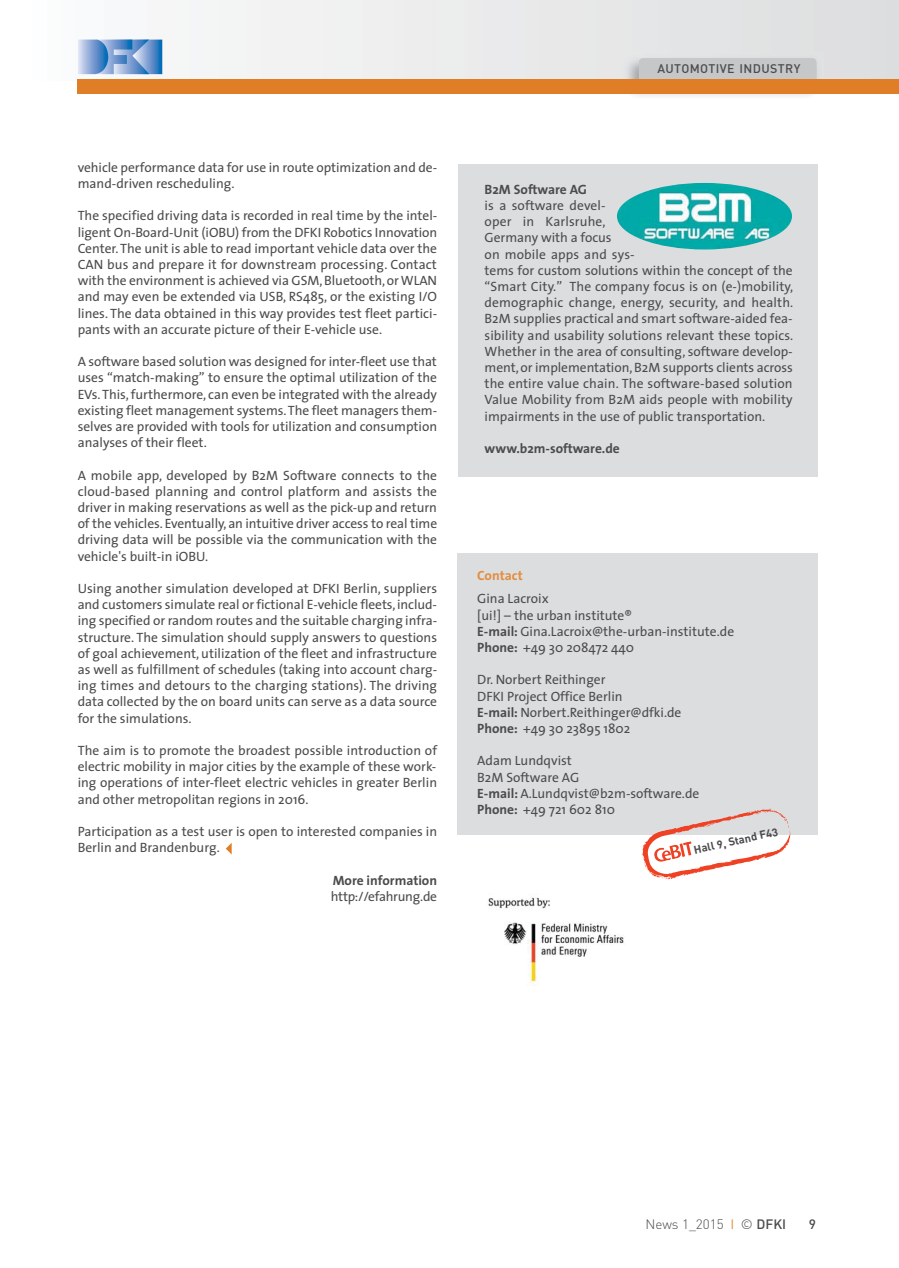
<style>
.page{position:relative;width:899px;height:1268px;background:#fff}
.page>*{position:absolute;margin:0;border:0;box-sizing:border-box;transform-origin:0 0}
.t1{font:13.5px/16.2px "The Sans";color:#4c4c4e}
.t2{font:700 13.5px "The Sans";color:#4c4c4e}
.t3{font:13.5px "The Sans";letter-spacing:-.02em;color:#4c4c4e}
.t4{font:300 13.5px "DIN";color:#4c4c4e}
.t5{font:700 13.5px "The Sans";color:#e38d3f}
.t6{font:500 13.5px "DIN";color:#4c4c4e}
.t7{font:500 12.3px "DIN";letter-spacing:.035em;color:#4c4c4e}
.t8{font:700 11.25px "DIN";color:#4c4c4e}
.s1{font-weight:700}
.s2{font-weight:400;color:#e38d3f}
.s3{font-weight:500}
</style>
<div class="page">
<div style="left:1px;top:0;width:898px;height:81px;background:linear-gradient(to right,#fcfdfd,#dcddde)"></div>
<img style="left:621px;top:52px;width:202px;height:44px">
<div style="left:639px;top:58px;width:177px;height:24px;background:#c6c7c9;border-radius:4px"></div>
<div style="left:78px;top:79px;width:821px;height:15px;background:#e07e27"></div>
<svg style="left:149px;top:40px;width:13px;height:34px"></svg>
<svg style="left:78px;top:40px;width:71px;height:34px;background:#80a4d4"></svg>
<div style="left:457px;top:553px;width:360px;height:282px;background:#dcddde"></div>
<div style="left:458px;top:164px;width:359px;height:312px;background:#dcddde"></div>
<svg style="left:642px;top:808px;width:148px;height:72px"></svg>
<img style="left:617px;top:183px;width:175px;height:66px;border-radius:50%">
<svg style="left:226px;top:843px;width:6px;height:11px"></svg>
<img style="left:488px;top:897px;width:136px;height:89px">
<p class="t1" style="left:78px;top:160px;width:361px">vehicle performance data for use in route optimization and de&shy;mand-driven rescheduling.</p>
<p class="t1" style="left:78px;top:209px;width:361px;text-align:justify">The specified driving data is recorded in real time by the intel&shy;ligent On-Board-Unit (iOBU) from the DFKI Robotics Innovation Center. The unit is able to read important vehicle data over the CAN bus and prepare it for downstream processing. Contact with the environment is achieved via GSM, Bluetooth, or WLAN and may even be extended via USB, RS485, or the existing I/O lines. The data obtained in this way provides test fleet partici&shy;pants with an accurate picture of their E-vehicle use.</p>
<p class="t1" style="left:78px;top:355px;width:361px;text-align:justify">A software based solution was designed for inter-fleet use that uses “match-making” to ensure the optimal utilization of the EVs. This, furthermore, can even be integrated with the already existing fleet management systems. The fleet managers them&shy;selves are provided with tools for utilization and consumption analyses of their fleet.</p>
<p class="t1" style="left:78px;top:468px;width:361px;text-align:justify">A mobile app, developed by B2M Software connects to the cloud-based planning and control platform and assists the driver in making reservations as well as the pick-up and return of the vehicles. Eventually, an intuitive driver access to real time driving data will be possible via the communication with the vehicle's built-in iOBU.</p>
<p class="t1" style="left:78px;top:582px;width:361px;text-align:justify">Using another simulation developed at DFKI Berlin, suppliers and customers simulate real or fictional E-vehicle fleets, includ&shy;ing specified or random routes and the suitable charging infra&shy;structure. The simulation should supply answers to questions of goal achievement, utilization of the fleet and infrastructure as well as fulfillment of schedules (taking into account charg&shy;ing times and detours to the charging stations). The driving data collected by the on board units can serve as a data source for the simulations.</p>
<p class="t1" style="left:78px;top:744px;width:361px;text-align:justify">The aim is to promote the broadest possible introduction of electric mobility in major cities by the example of these work&shy;ing operations of inter-fleet electric vehicles in greater Berlin and other metropolitan regions in 2016.</p>
<p class="t1" style="left:78px;top:825px;width:361px">Participation as a test user is open to interested companies in<br>Berlin and Brandenburg.</p>
<p class="t2" style="left:333px;top:873px;width:106px">More information</p>
<p class="t3" style="left:331px;top:891px;width:108px">http://efahrung.de</p>
<p class="t7" style="left:657px;top:65px;width:145px">AUTOMOTIVE INDUSTRY</p>
<p class="t2" style="left:484px;top:182px;width:104px">B2M Software AG</p>
<p class="t1" style="left:484px;top:199px;width:310px">is a software devel-<br>oper in Karlsruhe,<br>Germany with a focus<br>on mobile apps and sys-<br>tems for custom solutions within the concept of the “Smart City.” The company focus is on (e-)mobility, demographic change, energy, security, and health.<br>B2M supplies practical and smart software-aided fea&shy;sibility and usability solutions relevant these topics.<br>Whether in the area of consulting, software develop&shy;ment, or implementation, B2M supports clients across the entire value chain. The software-based solution Value Mobility from B2M aids people with mobility impairments in the use of public transportation.</p>
<p class="t2" style="left:484px;top:442px;width:137px">www.b2m-software.de</p>
<p class="t5" style="left:477px;top:568px;width:47px">Contact</p>
<p class="t1" style="left:477px;top:592px;width:258px">Gina Lacroix<br>[ui!] – the urban institute®<br><span class="s1">E-mail:</span> Gina.Lacroix@the-urban-institute.de<br><span class="s1">Phone:</span> +49 30 208472 440</p>
<p class="t1" style="left:477px;top:673px;width:206px">Dr. Norbert Reithinger<br>DFKI Project Office Berlin<br><span class="s1">E-mail:</span> Norbert.Reithinger@dfki.de<br><span class="s1">Phone:</span> +49 30 23895 1802</p>
<p class="t1" style="left:477px;top:754px;width:224px">Adam Lundqvist<br>B2M Software AG<br><span class="s1">E-mail:</span> A.Lundqvist@b2m-software.de<br><span class="s1">Phone:</span> +49 721 602 810</p>
<p class="t8" style="left:692px;top:843px;width:87px;rotate:-12deg">Hall 9, Stand F43</p>
<p class="t4" style="left:645px;top:1216px;width:142px">News 1_2015 <span class="s2">I</span> © <span class="s3">DFKI</span></p>
<p class="t6" style="left:808px;top:1219px;width:9px">9</p>
</div>
